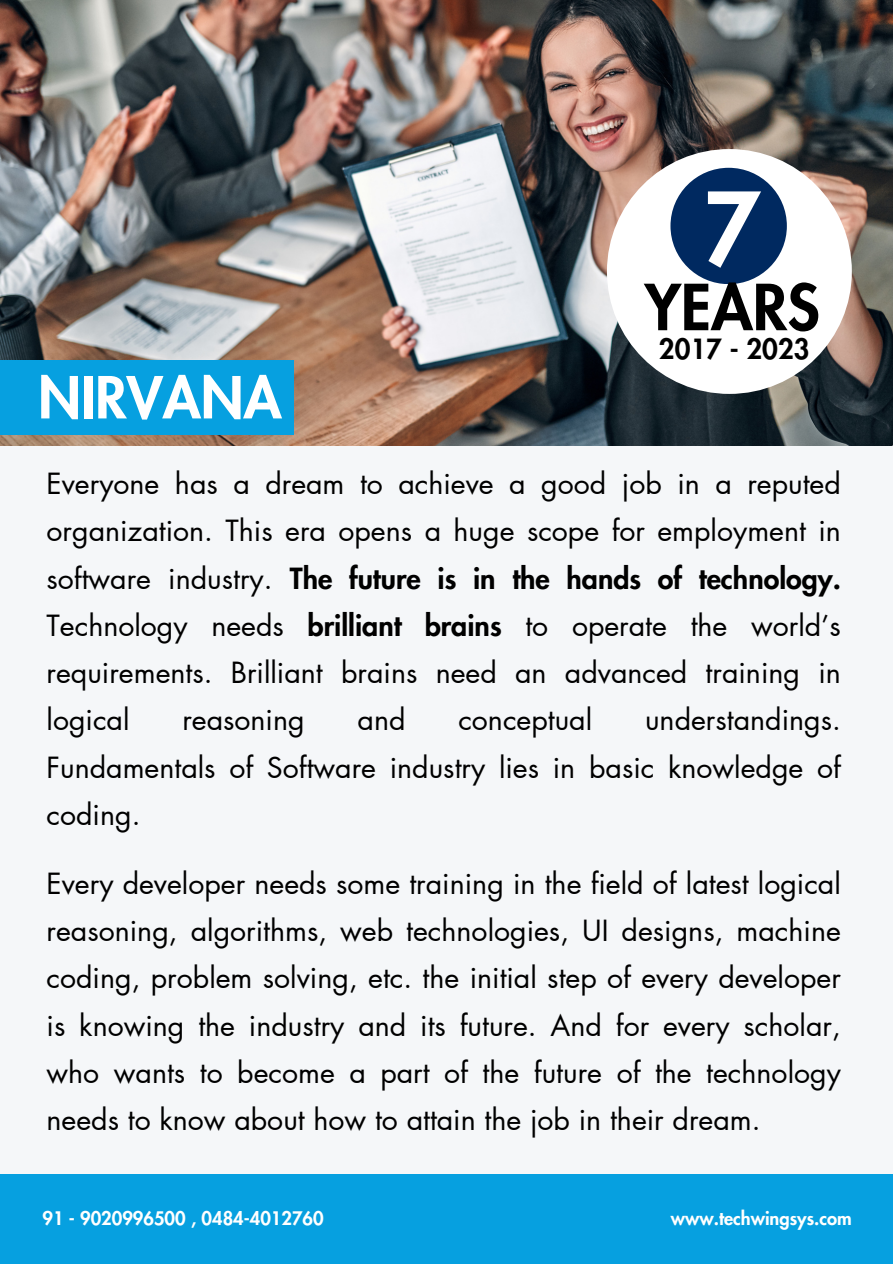
<style>
.page{position:relative;width:893px;height:1264px;background:#fff}
.page>*{position:absolute;margin:0;border:0;box-sizing:border-box;transform-origin:0 0}
.t1{font:800 98.55px "Futura LT Pro";color:#fff}
.t2{font:800 61.65px "Futura LT Pro";color:#000}
.t3{font:800 56.25px "Futura LT Pro";color:#fff}
.t4{font:28.5px/47.2px "Futura LT Pro";color:#000;text-align:justify}
.t5{font:800 27.15px "Futura LT Pro";color:#000}
.t6{font:800 18.3px "Futura LT Pro";color:#fff}
.s1{font-weight:800}
</style>
<div class="page">
<div style="left:0;top:0;width:892px;height:1263px;background:#f5f7f9"></div>
<div style="left:0;top:1174px;width:892px;height:89px;background:#06a0e0"></div>
<img style="left:0;top:0;width:892px;height:446px">
<div style="left:0;top:360px;width:293px;height:74px;background:#06a0e0"></div>
<div style="left:607px;top:149px;width:244px;height:245px;background:#fff;border-radius:50%"></div>
<div style="left:670px;top:168px;width:116px;height:116px;background:#002960;border-radius:50%"></div>
<p class="t3" style="left:38px;top:372px;width:245px">NIRVANA</p>
<p class="t1" style="left:703px;top:184px;width:59px">7</p>
<p class="t2" style="left:644px;top:279px;width:176px">YEARS</p>
<p class="t5" style="left:659px;top:336px;width:152px">2017 - 2023</p>
<p class="t4" style="left:47px;top:461px;width:795px">Everyone has a dream to achieve a good job in a reputed organization. This era opens a huge scope for employment in software industry. <span class="s1">The future is in the hands of technology.<br></span>Technology needs <span class="s1">brilliant brains</span> to operate the world’s requirements. Brilliant brains need an advanced training in logical</p>
<p class="t4" style="left:47px;top:697px;width:795px;text-indent:598px">understandings.<br>Fundamentals of Software industry lies in basic knowledge of coding.</p>
<p class="t4" style="left:182px;top:697px;width:124px">reasoning</p>
<p class="t4" style="left:357px;top:697px;width:49px">and</p>
<p class="t4" style="left:458px;top:697px;width:135px">conceptual</p>
<p class="t4" style="left:47px;top:860px;width:795px">Every developer needs some training in the field of latest logical reasoning, algorithms, web technologies, UI designs, machine coding, problem solving, etc. the initial step of every developer is knowing the industry and its future. And for every scholar, who wants to become a part of the future of the technology needs to know about how to attain the job in their dream.</p>
<p class="t6" style="left:42px;top:1209px;width:283px">91 - 9020996500 , 0484-4012760</p>
<p class="t6" style="left:670px;top:1209px;width:182px">www.techwingsys.com</p>
</div>
